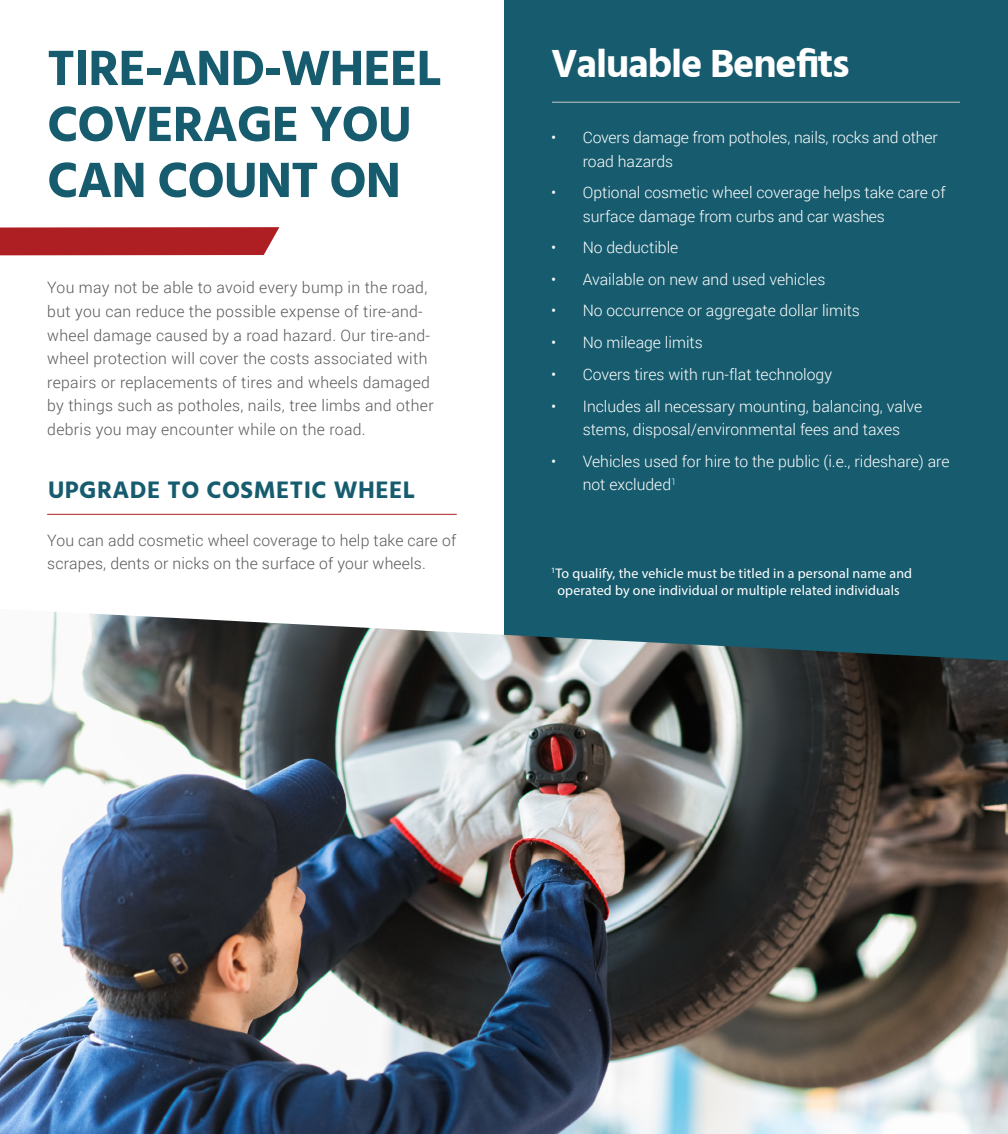
<style>
.page{position:relative;width:1008px;height:1134px;background:#fff}
.page>*{position:absolute;margin:0;border:0;box-sizing:border-box;transform-origin:0 0}
.t1{font:700 50.75px/56px "Hind";letter-spacing:-.02em;color:#175c6e}
.Heading{font:700 40.25px "Hind";letter-spacing:-.03em;color:#fff}
.Headline_Subehad{font:700 24.5px "Hind";letter-spacing:.02em;color:#175c6e}
.t2{font:300 15.75px/23.6px "Roboto";color:#fff}
.t3{font:300 15.75px/23.6px "Roboto";letter-spacing:.02em;color:#57585a}
.Legal{font:14px/17.5px "Myriad Pro";letter-spacing:.01em;color:#fff;text-align:center}
</style>
<div class="page">
<div style="left:504px;top:0;width:503px;height:609px;background:#175c6e"></div>
<hr style="left:1007px;top:0;width:1px;height:660px;background:#313232">
<img style="left:0;top:609px;width:1008px;height:525px">
<div style="left:0;top:227px;width:279px;height:28px;background:#ad1f22"></div>
<hr style="left:552px;top:102px;width:408px;height:1px;background:#ccc8c8">
<hr style="left:47px;top:514px;width:410px;height:1px;background:#ad1f22">
<p class="t1" style="left:47px;top:40px;width:395px">TIRE-AND-WHEEL<br>COVERAGE YOU<br>CAN COUNT ON</p>
<p class="t3" style="left:47px;top:275px;width:388px">You may not be able to avoid every bump in the road, but you can reduce the possible expense of tire-and&shy;wheel damage caused by a road hazard. Our tire-and&shy;wheel protection will cover the costs associated with repairs or replacements of tires and wheels damaged by things such as potholes, nails, tree limbs and other debris you may encounter while on the road.</p>
<p class="Headline_Subehad" style="left:48px;top:476px;width:368px">UPGRADE TO COSMETIC WHEEL</p>
<p class="t3" style="left:47px;top:528px;width:411px">You can add cosmetic wheel coverage to help take care of scrapes, dents or nicks on the surface of your wheels.</p>
<p class="Heading" style="left:551px;top:40px;width:300px">Valuable Benefits</p>
<p class="t2" style="left:583px;top:125px;width:357px;text-indent:-32px">• Covers damage from potholes, nails, rocks and other road hazards</p>
<p class="t2" style="left:583px;top:180px;width:364px;text-indent:-32px">• Optional cosmetic wheel coverage helps take care of surface damage from curbs and car washes</p>
<p class="t2" style="left:551px;top:235px;width:129px">• No deductible</p>
<p class="t2" style="left:551px;top:267px;width:276px">• Available on new and used vehicles</p>
<p class="t2" style="left:551px;top:298px;width:310px">• No occurrence or aggregate dollar limits</p>
<p class="t2" style="left:551px;top:330px;width:153px">• No mileage limits</p>
<p class="t2" style="left:551px;top:362px;width:282px">• Covers tires with run-flat technology</p>
<p class="t2" style="left:583px;top:394px;width:341px;text-indent:-32px">• Includes all necessary mounting, balancing, valve stems, disposal/environmental fees and taxes</p>
<p class="t2" style="left:583px;top:449px;width:368px;text-indent:-32px">• Vehicles used for hire to the public (i.e., rideshare) are not excluded<sup>1</sup></p>
<p class="Legal" style="left:551px;top:564px;width:362px"><sup>1</sup>To qualify, the vehicle must be titled in a personal name and operated by one individual or multiple related individuals</p>
</div>
